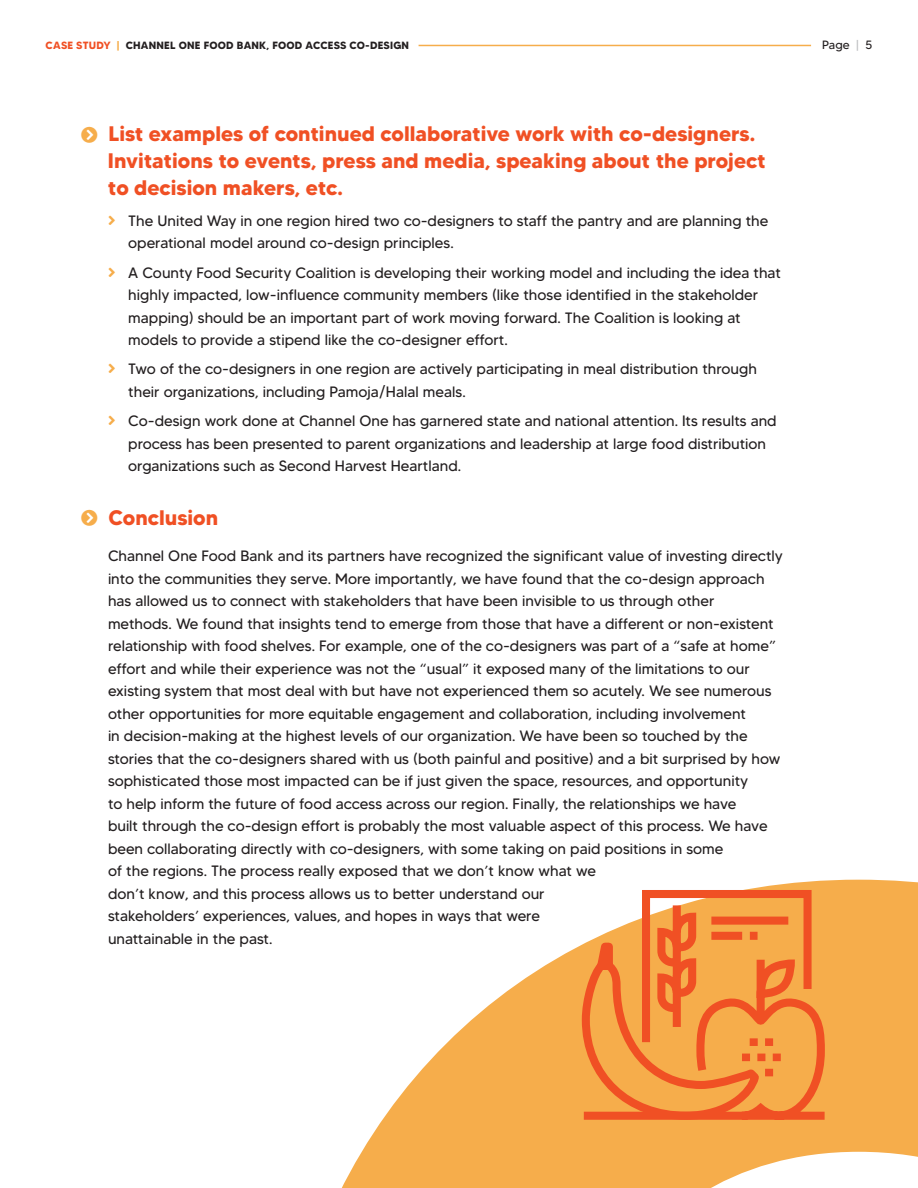
<style>
.page{position:relative;width:918px;height:1188px;background:#fff}
.page>*{position:absolute;margin:0;border:0;box-sizing:border-box;transform-origin:0 0}
.t1{font:700 21px/27px "MADETOMMY";color:#f05024}
.t2{font:15px/22.5px "MADETOMMY";color:#231f20}
.t3{font:12px "MADETOMMY";color:#231f20}
.t4{font:700 10.5px "MADETOMMY";letter-spacing:.02em;color:#231f20}
.s1{color:#f05024}
.s2{color:#f6ad4b}
.s3{color:#bcbdc0}
</style>
<div class="page">
<svg style="left:342px;top:880px;width:576px;height:308px;fill:#f6ad4b"></svg>
<svg style="left:576px;top:952px;width:257px;height:178px;background:#f5a246"></svg>
<svg style="left:578px;top:886px;width:238px;height:238px;background:#f4964c"></svg>
<hr style="left:419px;top:45px;width:392px;height:1px;background:#f6ad4b">
<p class="t4" style="left:46px;top:39px;width:365px"><span class="s1">CASE STUDY</span> <span class="s2">|</span> CHANNEL ONE FOOD BANK, FOOD ACCESS CO-DESIGN</p>
<p class="t3" style="left:822px;top:38px;width:51px">Page <span class="s3">|</span> 5</p>
<p class="t1" style="left:108px;top:120px;width:659px">List examples of continued collaborative work with co-designers.<br>Invitations to events, press and media, speaking about the project to decision makers, etc.</p>
<p class="t2" style="left:128px;top:209px;width:642px">The United Way in one region hired two co-designers to staff the pantry and are planning the operational model around co-design principles.</p>
<p class="t2" style="left:128px;top:261px;width:654px">A County Food Security Coalition is developing their working model and including the idea that highly impacted, low-influence community members (like those identified in the stakeholder mapping) should be an important part of work moving forward. The Coalition is looking at models to provide a stipend like the co-designer effort.</p>
<p class="t2" style="left:128px;top:358px;width:630px">Two of the co-designers in one region are actively participating in meal distribution through their organizations, including Pamoja/Halal meals.</p>
<p class="t2" style="left:128px;top:410px;width:650px">Co-design work done at Channel One has garnered state and national attention. Its results and process has been presented to parent organizations and leadership at large food distribution organizations such as Second Harvest Heartland.</p>
<p class="t1" style="left:108px;top:504px;width:111px">Conclusion</p>
<p class="t2" style="left:108px;top:545px;width:677px">Channel One Food Bank and its partners have recognized the significant value of investing directly into the communities they serve. More importantly, we have found that the co-design approach has allowed us to connect with stakeholders that have been invisible to us through other<br>methods. We found that insights tend to emerge from those that have a different or non-existent relationship with food shelves. For example, one of the co-designers was part of a “safe at home” effort and while their experience was not the “usual” it exposed many of the limitations to our existing system that most deal with but have not experienced them so acutely. We see numerous other opportunities for more equitable engagement and collaboration, including involvement<br>in decision-making at the highest levels of our organization. We have been so touched by the stories that the co-designers shared with us (both painful and positive) and a bit surprised by how sophisticated those most impacted can be if just given the space, resources, and opportunity<br>to help inform the future of food access across our region. Finally, the relationships we have<br>built through the co-design effort is probably the most valuable aspect of this process. We have been collaborating directly with co-designers, with some taking on paid positions in some<br>of the regions. The process really exposed that we don’t know what we<br>don’t know, and this process allows us to better understand our<br>stakeholders’ experiences, values, and hopes in ways that were<br>unattainable in the past.</p>
</div>
